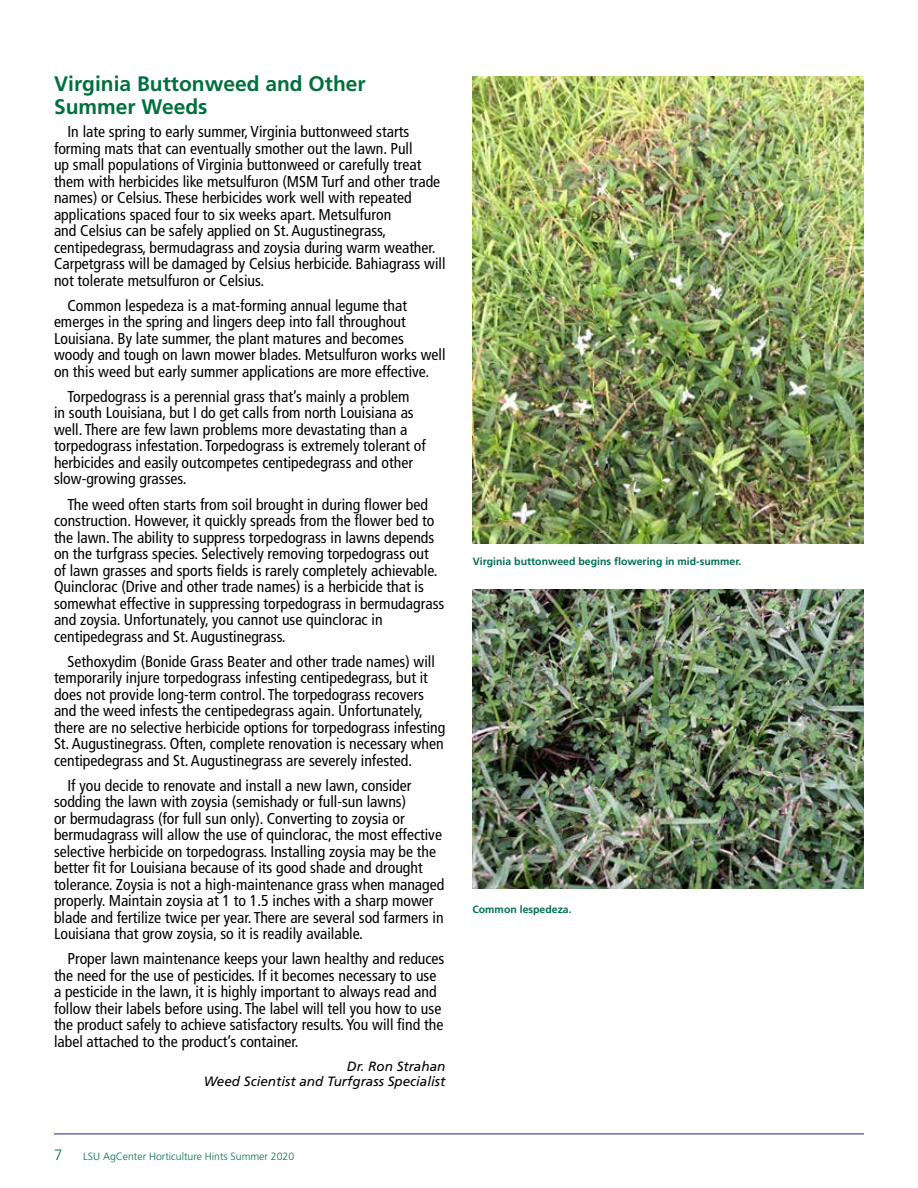
<style>
.page{position:relative;width:918px;height:1188px;background:#fff}
.page>*{position:absolute;margin:0;border:0;box-sizing:border-box;transform-origin:0 0}
.Subhead_H2{font:700 21px/22.5px "Frutiger LT Std";color:#00703c}
.Body_text_P{font:condensed 15.75px/16.5px "Frutiger LT Std";color:#000}
.t1{font:300 15px "Frutiger LT Std";color:#006f51}
.author_name_P{font:italic 13.5px "Frutiger LT Std";color:#000}
.Caption_P{font:700 10.5px "Frutiger LT Std";color:#006f51}
.t2{font:300 10.5px "Frutiger LT Std";color:#006f51}
</style>
<div class="page">
<hr style="left:54px;top:1133px;width:810px;height:1px;background:#492f92">
<img style="left:472px;top:590px;width:392px;height:299px">
<img style="left:473px;top:76px;width:391px;height:467px">
<h2 class="Subhead_H2" style="left:54px;top:73px;width:313px">Virginia Buttonweed and Other<br>Summer Weeds</h2>
<p class="Body_text_P" style="left:54px;top:124px;width:393px;text-indent:14px">In late spring to early summer, Virginia buttonweed starts forming mats that can eventually smother out the lawn. Pull<br>up small populations of Virginia buttonweed or carefully treat them with herbicides like metsulfuron (MSM Turf and other trade names) or Celsius. These herbicides work well with repeated applications spaced four to six weeks apart. Metsulfuron<br>and Celsius can be safely applied on St. Augustinegrass, centipedegrass, bermudagrass and zoysia during warm weather.<br>Carpetgrass will be damaged by Celsius herbicide. Bahiagrass will not tolerate metsulfuron or Celsius.</p>
<p class="Body_text_P" style="left:54px;top:297px;width:393px;text-indent:14px">Common lespedeza is a mat-forming annual legume that emerges in the spring and lingers deep into fall throughout Louisiana. By late summer, the plant matures and becomes woody and tough on lawn mower blades. Metsulfuron works well on this weed but early summer applications are more effective.</p>
<p class="Body_text_P" style="left:54px;top:388px;width:373px;text-indent:14px">Torpedograss is a perennial grass that’s mainly a problem<br>in south Louisiana, but I do get calls from north Louisiana as well. There are few lawn problems more devastating than a torpedograss infestation. Torpedograss is extremely tolerant of herbicides and easily outcompetes centipedegrass and other slow-growing grasses.</p>
<p class="Body_text_P" style="left:54px;top:496px;width:392px;text-indent:14px">The weed often starts from soil brought in during flower bed construction. However, it quickly spreads from the flower bed to the lawn. The ability to suppress torpedograss in lawns depends on the turfgrass species. Selectively removing torpedograss out of lawn grasses and sports fields is rarely completely achievable.<br>Quinclorac (Drive and other trade names) is a herbicide that is somewhat effective in suppressing torpedograss in bermudagrass and zoysia. Unfortunately, you cannot use quinclorac in centipedegrass and St. Augustinegrass.</p>
<p class="Body_text_P" style="left:54px;top:653px;width:393px;text-indent:14px">Sethoxydim (Bonide Grass Beater and other trade names) will temporarily injure torpedograss infesting centipedegrass, but it does not provide long-term control. The torpedograss recovers and the weed infests the centipedegrass again. Unfortunately, there are no selective herbicide options for torpedograss infesting St. Augustinegrass. Often, complete renovation is necessary when centipedegrass and St. Augustinegrass are severely infested.</p>
<p class="Body_text_P" style="left:54px;top:777px;width:392px;text-indent:14px">If you decide to renovate and install a new lawn, consider sodding the lawn with zoysia (semishady or full-sun lawns)<br>or bermudagrass (for full sun only). Converting to zoysia or bermudagrass will allow the use of quinclorac, the most effective selective herbicide on torpedograss. Installing zoysia may be the better fit for Louisiana because of its good shade and drought tolerance. Zoysia is not a high-maintenance grass when managed properly. Maintain zoysia at 1 to 1.5 inches with a sharp mower blade and fertilize twice per year. There are several sod farmers in Louisiana that grow zoysia, so it is readily available.</p>
<p class="Body_text_P" style="left:54px;top:951px;width:392px;text-indent:14px">Proper lawn maintenance keeps your lawn healthy and reduces the need for the use of pesticides. If it becomes necessary to use a pesticide in the lawn, it is highly important to always read and follow their labels before using. The label will tell you how to use the product safely to achieve satisfactory results. You will find the label attached to the product’s container.</p>
<p class="author_name_P" style="left:347px;top:1058px;width:100px">Dr. Ron Strahan</p>
<p class="author_name_P" style="left:204px;top:1073px;width:243px">Weed Scientist and Turfgrass Specialist</p>
<p class="t1" style="left:54px;top:1147px;width:10px">7</p>
<p class="t2" style="left:83px;top:1151px;width:213px">LSU AgCenter Horticulture Hints Summer 2020</p>
<p class="Caption_P" style="left:473px;top:555px;width:270px">Virginia buttonweed begins flowering in mid-summer.</p>
<p class="Caption_P" style="left:472px;top:903px;width:101px">Common lespedeza.</p>
</div>
